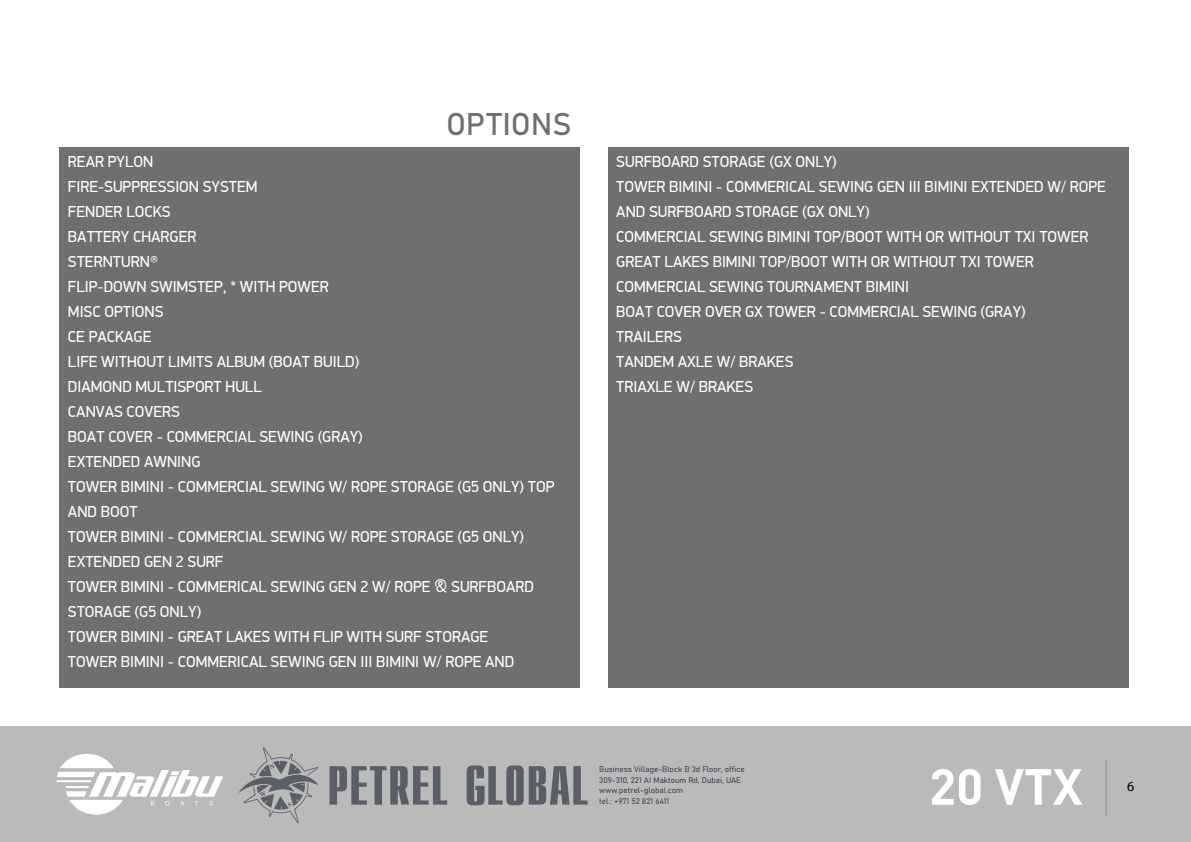
<style>
.page{position:relative;width:1191px;height:842px;background:#fff}
.page>*{position:absolute;margin:0;border:0;box-sizing:border-box;transform-origin:0 0}
.t1{font:700 50px "DIN Pro";color:#fff}
.t2{font:31px "Bahnschrift";color:#6f6f6e}
.t3{font:15px/25px "PF Din Display Pro";color:#fff}
.t4{font:14px "Myriad Pro";color:#000}
.t5{font:8px/10.8px "Bahnschrift";color:#3a3f49}
</style>
<div class="page">
<div style="left:0;top:726px;width:1191px;height:116px;background:#bababa"></div>
<svg style="left:238px;top:747px;width:80px;height:76px"></svg>
<svg style="left:329px;top:766px;width:118px;height:39px"></svg>
<svg style="left:466px;top:765px;width:121px;height:40px"></svg>
<div style="left:59px;top:147px;width:521px;height:541px;background:#6f6f6e"></div>
<div style="left:608px;top:147px;width:520px;height:541px;background:#6f6f6e"></div>
<hr style="left:1105px;top:759px;width:2px;height:57px;background:#9c9c9d">
<svg style="left:57px;top:754px;width:166px;height:61px"></svg>
<h2 class="t2" style="left:446px;top:101px;width:127px">OPTIONS</h2>
<p class="t3" style="left:68px;top:149px;width:488px">REAR PYLON<br>FIRE-SUPPRESSION SYSTEM<br>FENDER LOCKS<br>BATTERY CHARGER<br>STERNTURN®<br>FLIP-DOWN SWIMSTEP, * WITH POWER<br>MISC OPTIONS<br>CE PACKAGE<br>LIFE WITHOUT LIMITS ALBUM (BOAT BUILD)<br>DIAMOND MULTISPORT HULL<br>CANVAS COVERS<br>BOAT COVER - COMMERCIAL SEWING (GRAY)<br>EXTENDED AWNING<br>TOWER BIMINI - COMMERCIAL SEWING W/ ROPE STORAGE (G5 ONLY) TOP<br>AND BOOT<br>TOWER BIMINI - COMMERCIAL SEWING W/ ROPE STORAGE (G5 ONLY)<br>EXTENDED GEN 2 SURF<br>TOWER BIMINI - COMMERICAL SEWING GEN 2 W/ ROPE &amp; SURFBOARD<br>STORAGE (G5 ONLY)<br>TOWER BIMINI - GREAT LAKES WITH FLIP WITH SURF STORAGE<br>TOWER BIMINI - COMMERICAL SEWING GEN III BIMINI W/ ROPE AND</p>
<p class="t3" style="left:616px;top:149px;width:491px">SURFBOARD STORAGE (GX ONLY)<br>TOWER BIMINI - COMMERICAL SEWING GEN III BIMINI EXTENDED W/ ROPE AND SURFBOARD STORAGE (GX ONLY)<br>COMMERCIAL SEWING BIMINI TOP/BOOT WITH OR WITHOUT TXI TOWER GREAT LAKES BIMINI TOP/BOOT WITH OR WITHOUT TXI TOWER COMMERCIAL SEWING TOURNAMENT BIMINI<br>BOAT COVER OVER GX TOWER - COMMERCIAL SEWING (GRAY)<br>TRAILERS<br>TANDEM AXLE W/ BRAKES<br>TRIAXLE W/ BRAKES</p>
<p class="t5" style="left:599px;top:763px;width:147px">Business Village-Block B 3d Floor, office<br>309-310, 221 AI Maktoum Rd, Dubai, UAE. www.petrel-global.com<br>tel.: +971 52 821 6411</p>
<h1 class="t1" style="left:929px;top:745px;width:155px">20 VTX</h1>
<p class="t4" style="left:1127px;top:777px;width:9px">6</p>
</div>
